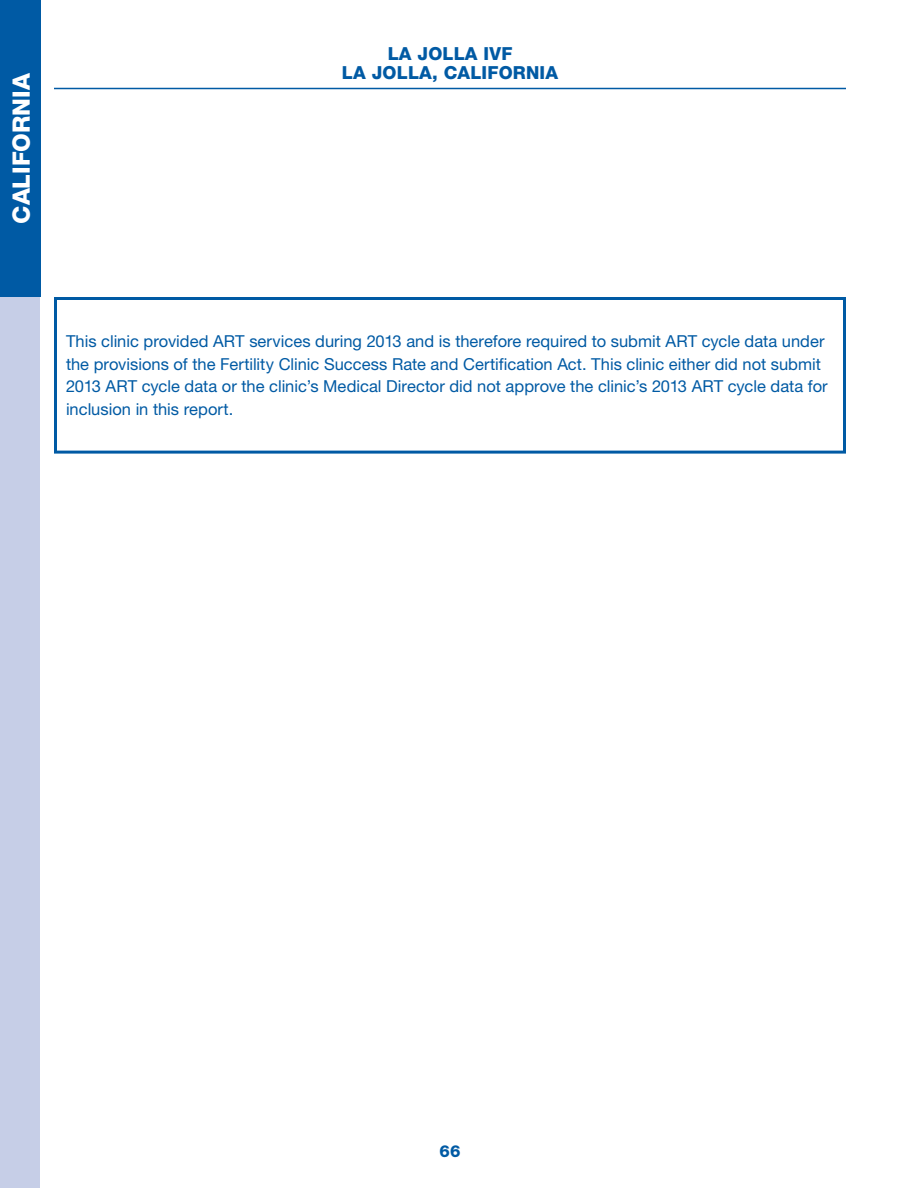
<style>
.page{position:relative;width:918px;height:1188px;background:#fff}
.page>*{position:absolute;margin:0;border:0;box-sizing:border-box;transform-origin:0 0}
.t1{font:800 24px "Helvetica Neue LT Std";color:#fff}
.t2{font:800 18px "Helvetica Neue LT Std";letter-spacing:.01em;color:#005aa4}
.t3{font:16.5px/22.5px "Helvetica Neue LT Std";color:#005aa4}
.t4{font:800 16.5px "Helvetica Neue LT Std";color:#005aa4}
</style>
<div class="page">
<div style="left:0;top:0;width:40px;height:1188px;background:#c6cee7"></div>
<div style="left:0;top:0;width:40px;height:297px;background:#005aa4"></div>
<hr style="left:54px;top:88px;width:792px;height:1px;background:#005aa4">
<div style="left:54px;top:297px;width:792px;height:157px;border:3px solid #005aa4"></div>
<h1 class="t1" style="left:7px;top:224px;width:152px;rotate:-90deg">CALIFORNIA</h1>
<h1 class="t2" style="left:388px;top:43px;width:126px">LA JOLLA IVF</h1>
<h1 class="t2" style="left:342px;top:62px;width:218px">LA JOLLA, CALIFORNIA</h1>
<p class="t3" style="left:66px;top:330px;width:763px">This clinic provided ART services during 2013 and is therefore required to submit ART cycle data under the provisions of the Fertility Clinic Success Rate and Certification Act. This clinic either did not submit 2013 ART cycle data or the clinic’s Medical Director did not approve the clinic’s 2013 ART cycle data for inclusion in this report.</p>
<p class="t4" style="left:440px;top:1141px;width:22px">66</p>
</div>
